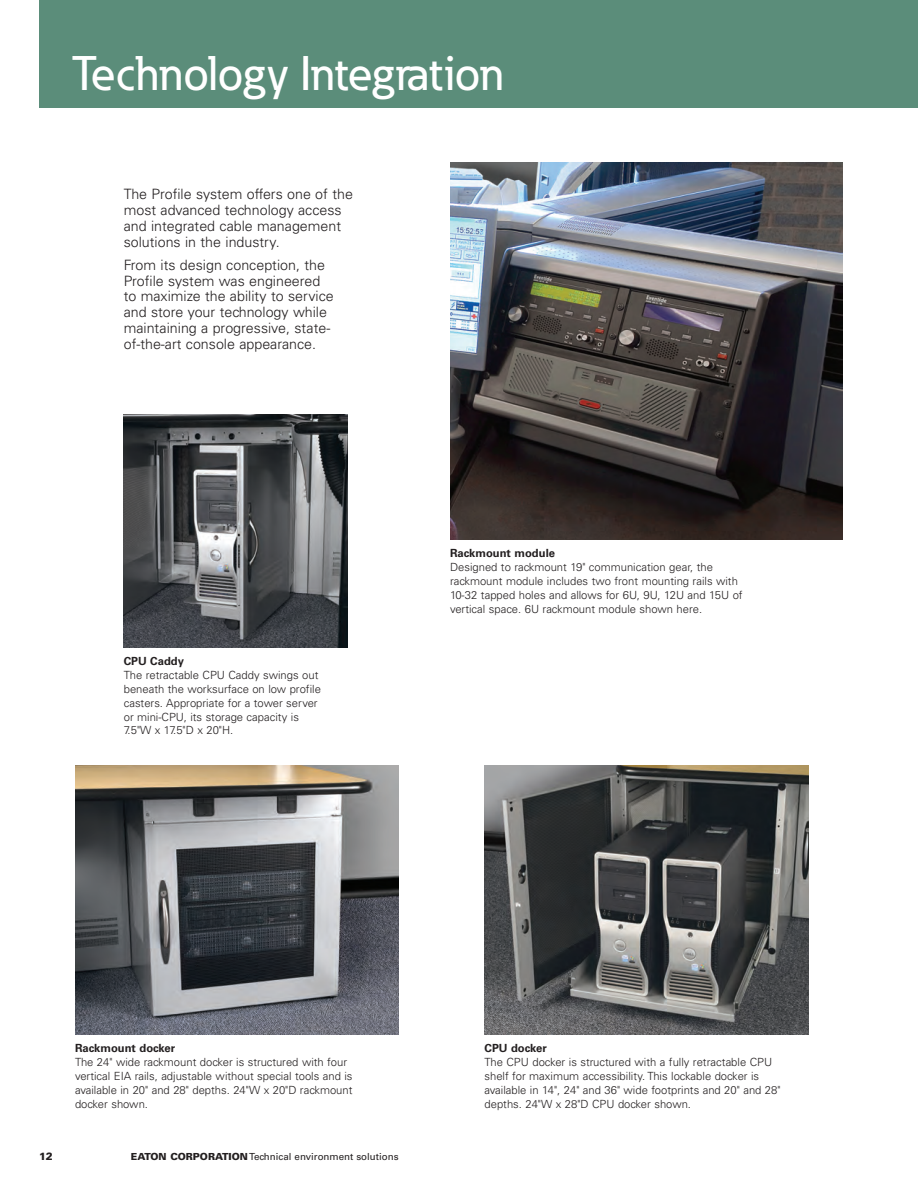
<style>
.page{position:relative;width:918px;height:1188px;background:#fff}
.page>*{position:absolute;margin:0;border:0;box-sizing:border-box;transform-origin:0 0}
._01_Headline___ADJ_S{font:500 48px "Eaton";color:#fff}
._02_Body__8_5_pt{font:300 14.25px/15.8px "Univers LT Std";color:#231f20}
._05_Caption_Body{font:300 11.25px/13.8px "Univers LT Std";color:#231f20}
._05_Caption_Head{font:700 11.25px "Univers LT Std";color:#231f20}
.t1{font:900 10.5px "Univers LT Std";color:#231f20}
.t2{font:9.75px "Univers LT Std";color:#231f20}
.s1{font-weight:900}
</style>
<div class="page">
<div style="left:39px;top:0;width:879px;height:108px;background:#5b8d7a"></div>
<img style="left:450px;top:162px;width:393px;height:378px">
<img style="left:484px;top:765px;width:324px;height:270px">
<img style="left:75px;top:765px;width:324px;height:270px">
<img style="left:124px;top:414px;width:223px;height:234px">
<p class="_01_Headline___ADJ_S" style="left:72px;top:44px;width:433px">Technology Integration</p>
<p class="_02_Body__8_5_pt" style="left:124px;top:186px;width:231px">The Profile system offers one of the most advanced technology access and integrated cable management solutions in the industry.</p>
<p class="_02_Body__8_5_pt" style="left:124px;top:257px;width:211px">From its design conception, the<br>Profile system was engineered to maximize the ability to service and store your technology while maintaining a progressive, state&shy;of-the-art console appearance.</p>
<p class="_05_Caption_Head" style="left:124px;top:655px;width:62px">CPU Caddy</p>
<p class="_05_Caption_Body" style="left:124px;top:668px;width:199px">The retractable CPU Caddy swings out beneath the worksurface on low profile casters. Appropriate for a tower server or mini-CPU, its storage capacity is 7.5"W x 17.5"D x 20"H.</p>
<p class="_05_Caption_Head" style="left:450px;top:547px;width:107px">Rackmount module</p>
<p class="_05_Caption_Body" style="left:450px;top:560px;width:294px">Designed to rackmount 19" communication gear, the rackmount module includes two front mounting rails with 10-32 tapped holes and allows for 6U, 9U, 12U and 15U of vertical space. 6U rackmount module shown here.</p>
<p class="_05_Caption_Head" style="left:75px;top:1042px;width:102px">Rackmount docker</p>
<p class="_05_Caption_Body" style="left:75px;top:1055px;width:279px">The 24" wide rackmount docker is structured with four vertical EIA rails, adjustable without special tools and is available in 20" and 28" depths. 24"W x 20"D rackmount docker shown.</p>
<p class="t1" style="left:39px;top:1150px;width:15px">12</p>
<p class="t2" style="left:131px;top:1151px;width:269px"><span class="s1">EATON CORPORATION</span> Technical environment solutions</p>
<p class="_05_Caption_Head" style="left:485px;top:1042px;width:64px">CPU docker</p>
<p class="_05_Caption_Body" style="left:485px;top:1055px;width:298px">The CPU docker is structured with a fully retractable CPU shelf for maximum accessibility. This lockable docker is available in 14", 24" and 36" wide footprints and 20" and 28" depths. 24"W x 28"D CPU docker shown.</p>
</div>
